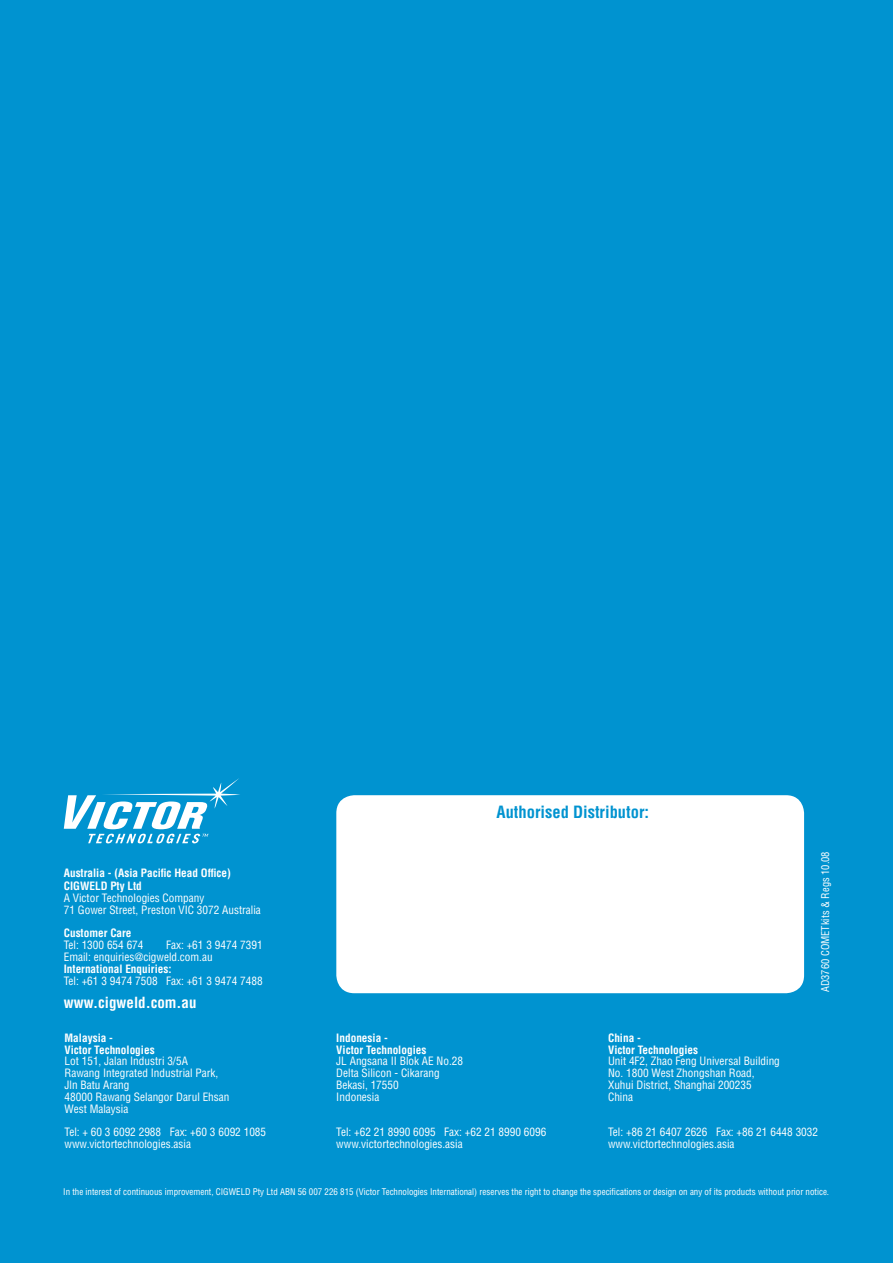
<style>
.page{position:relative;width:893px;height:1263px;background:#0093d0}
.page>*{position:absolute;margin:0;border:0;box-sizing:border-box;transform-origin:0 0}
.t1{font:700 condensed 16.5px "Helvetica";color:#0093d0}
.t2{font:700 condensed 15px "Helvetica";color:#fff}
.t3{font:condensed 11.25px/11.9px "Helvetica";color:#fff}
.t4{font:700 condensed 11.25px/11.9px "Helvetica";color:#fff}
.t5{font:condensed 10.5px "Helvetica";color:#fff}
.t6{font:condensed 9px "Helvetica";color:#fff}
</style>
<div class="page">
<svg style="left:64px;top:778px;width:176px;height:65px"></svg>
<div style="left:336px;top:795px;width:468px;height:198px;background:#fff;border-radius:18px"></div>
<p class="t4" style="left:64px;top:866px;width:169px;line-height:13.5px">Australia - (Asia Pacific Head Office)<br>CIGWELD Pty Ltd</p>
<p class="t3" style="left:64px;top:892px;width:199px">A Victor Technologies Company<br>71 Gower Street, Preston VIC 3072 Australia</p>
<p class="t4" style="left:64px;top:927px;width:69px">Customer Care</p>
<p class="t3" style="left:64px;top:939px;width:81px">Tel: 1300 654 674</p>
<p class="t3" style="left:64px;top:939px;width:200px;text-indent:102px">Fax: +61 3 9474 7391<br>Email: enquiries@cigweld.com.au</p>
<p class="t4" style="left:64px;top:963px;width:109px">International Enquiries:</p>
<p class="t3" style="left:64px;top:974px;width:200px">Tel: +61 3 9474 7508 Fax: +61 3 9474 7488</p>
<h2 class="t2" style="left:64px;top:993px;width:134px">www.cigweld.com.au</h2>
<p class="t4" style="left:65px;top:1031px;width:92px">Malaysia -<br>Victor Technologies</p>
<p class="t3" style="left:65px;top:1055px;width:166px">Lot 151, Jalan Industri 3/5A<br>Rawang Integrated Industrial Park,<br>Jln Batu Arang<br>48000 Rawang Selangor Darul Ehsan<br>West Malaysia</p>
<p class="t3" style="left:65px;top:1126px;width:203px">Tel: + 60 3 6092 2988 Fax: +60 3 6092 1085 www.victortechnologies.asia</p>
<h1 class="t1" style="left:496px;top:801px;width:154px">Authorised Distributor:</h1>
<p class="t5" style="left:819px;top:992px;width:142px;rotate:-90deg">AD3760 COMETkits &amp; Regs 10.08</p>
<p class="t4" style="left:336px;top:1031px;width:92px">Indonesia -<br>Victor Technologies</p>
<p class="t3" style="left:336px;top:1055px;width:128px">JL Angsana II Blok AE No.28<br>Delta Silicon - Cikarang<br>Bekasi, 17550<br>Indonesia</p>
<p class="t3" style="left:336px;top:1126px;width:212px">Tel: +62 21 8990 6095 Fax: +62 21 8990 6096 www.victortechnologies.asia</p>
<p class="t4" style="left:608px;top:1032px;width:92px">China -<br>Victor Technologies</p>
<p class="t3" style="left:608px;top:1055px;width:173px">Unit 4F2, Zhao Feng Universal Building<br>No. 1800 West Zhongshan Road,<br>Xuhui District, Shanghai 200235<br>China</p>
<p class="t3" style="left:608px;top:1126px;width:212px">Tel: +86 21 6407 2626 Fax: +86 21 6448 3032 www.victortechnologies.asia</p>
<p class="t6" style="left:63px;top:1186px;width:767px">In the interest of continuous improvement, CIGWELD Pty Ltd ABN 56 007 226 815 (Victor Technologies International) reserves the right to change the specifications or design on any of its products without prior notice.</p>
</div>
